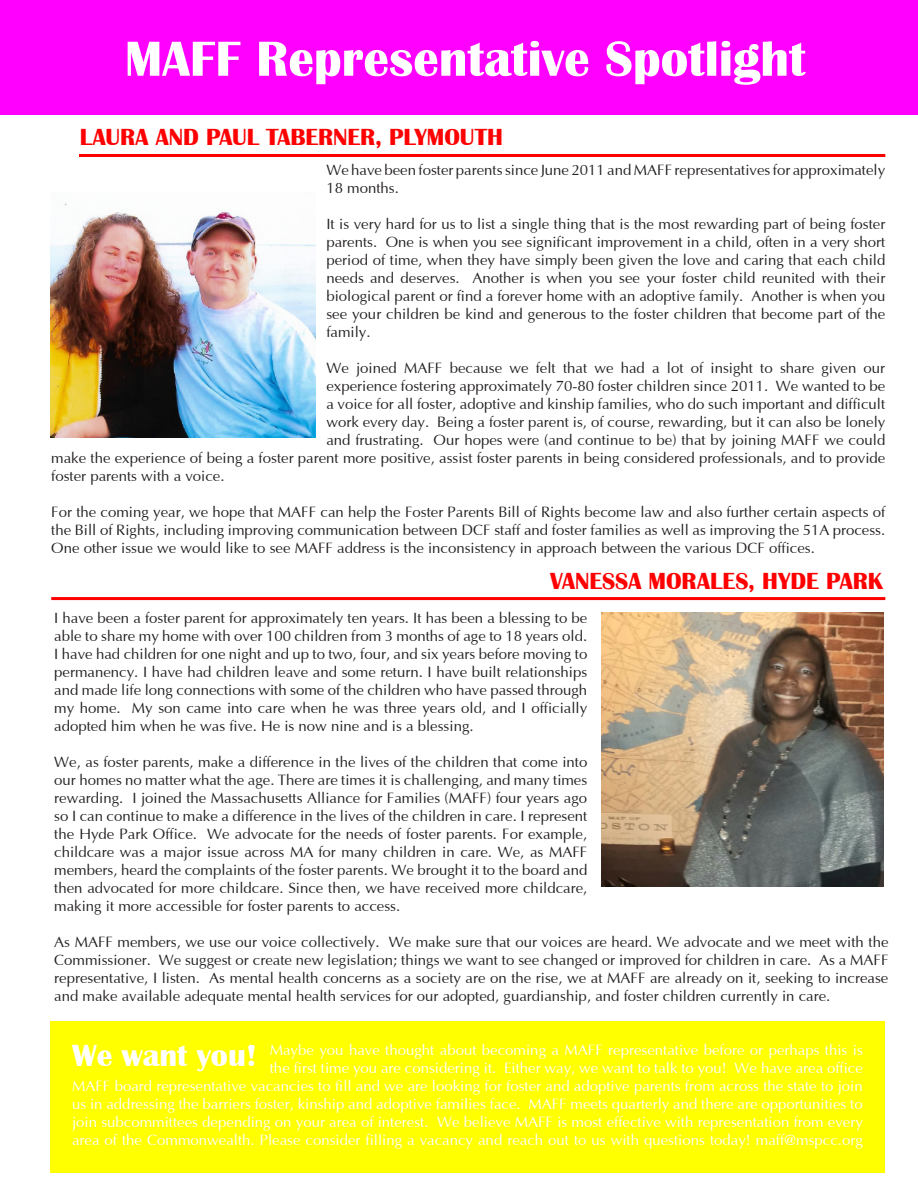
<style>
.page{position:relative;width:918px;height:1188px;background:#fff}
.page>*{position:absolute;margin:0;border:0;box-sizing:border-box;transform-origin:0 0}
.t1{font:700 51px "Britannic";color:#fff}
.t2{font:700 31.5px "Britannic";color:#fff}
.t3{font:700 24px "Britannic";color:#f00}
.t4{font:15px/18px "Optima";color:#231f20;text-align:justify}
.t5{font:15px/18px "Optima";color:#fff;text-align:right}
</style>
<div class="page">
<div style="left:50px;top:1021px;width:835px;height:152px;background:#ff0"></div>
<img style="left:50px;top:203px;width:266px;height:235px">
<div style="left:0;top:0;width:918px;height:115px;background:#f0f"></div>
<img style="left:602px;top:612px;width:281px;height:274px">
<hr style="left:51px;top:597px;width:834px;height:3px;background:#f00">
<hr style="left:79px;top:154px;width:806px;height:3px;background:#f00">
<h1 class="t1" style="left:125px;top:41px;width:682px">MAFF Representative Spotlight</h1>
<h3 class="t3" style="left:80px;top:128px;width:425px">LAURA AND PAUL TABERNER, PLYMOUTH</h3>
<p class="t4" style="left:326px;top:162px;width:560px">We have been foster parents since June 2011 and MAFF representatives for approximately<br>18 months.</p>
<p class="t4" style="left:326px;top:216px;width:561px">It is very hard for us to list a single thing that is the most rewarding part of being foster parents. One is when you see significant improvement in a child, often in a very short period of time, when they have simply been given the love and caring that each child needs and deserves. Another is when you see your foster child reunited with their biological parent or find a forever home with an adoptive family. Another is when you see your children be kind and generous to the foster children that become part of the family.</p>
<p class="t4" style="left:326px;top:360px;width:560px">We joined MAFF because we felt that we had a lot of insight to share given our</p>
<p class="t4" style="left:326px;top:378px;width:560px">experience fostering approximately 70-80 foster children since 2011. We wanted to be</p>
<p class="t4" style="left:326px;top:396px;width:560px">a voice for all foster, adoptive and kinship families, who do such important and difficult</p>
<p class="t4" style="left:326px;top:414px;width:561px">work every day. Being a foster parent is, of course, rewarding, but it can also be lonely</p>
<p class="t4" style="left:326px;top:432px;width:561px">and frustrating. Our hopes were (and continue to be) that by joining MAFF we could</p>
<p class="t4" style="left:51px;top:450px;width:836px">make the experience of being a foster parent more positive, assist foster parents in being considered professionals, and to provide</p>
<p class="t4" style="left:51px;top:468px;width:175px">foster parents with a voice.</p>
<p class="t4" style="left:51px;top:504px;width:836px">For the coming year, we hope that MAFF can help the Foster Parents Bill of Rights become law and also further certain aspects of the Bill of Rights, including improving communication between DCF staff and foster families as well as improving the 51A process.<br>One other issue we would like to see MAFF address is the inconsistency in approach between the various DCF offices.</p>
<h3 class="t3" style="left:550px;top:573px;width:335px">VANESSA MORALES, HYDE PARK</h3>
<p class="t4" style="left:54px;top:611px;width:535px">I have been a foster parent for approximately ten years. It has been a blessing to be able to share my home with over 100 children from 3 months of age to 18 years old.<br>I have had children for one night and up to two, four, and six years before moving to permanency. I have had children leave and some return. I have built relationships and made life long connections with some of the children who have passed through my home. My son came into care when he was three years old, and I officially adopted him when he was five. He is now nine and is a blessing.</p>
<p class="t4" style="left:54px;top:755px;width:535px">We, as foster parents, make a difference in the lives of the children that come into our homes no matter what the age. There are times it is challenging, and many times rewarding. I joined the Massachusetts Alliance for Families (MAFF) four years ago so I can continue to make a difference in the lives of the children in care. I represent the Hyde Park Office. We advocate for the needs of foster parents. For example, childcare was a major issue across MA for many children in care. We, as MAFF members, heard the complaints of the foster parents. We brought it to the board and then advocated for more childcare. Since then, we have received more childcare, making it more accessible for foster parents to access.</p>
<p class="t4" style="left:54px;top:935px;width:836px">As MAFF members, we use our voice collectively. We make sure that our voices are heard. We advocate and we meet with the Commissioner. We suggest or create new legislation; things we want to see changed or improved for children in care. As a MAFF representative, I listen. As mental health concerns as a society are on the rise, we at MAFF are already on it, seeking to increase and make available adequate mental health services for our adopted, guardianship, and foster children currently in care.</p>
<p class="t5" style="left:72px;top:1043px;width:792px">Maybe you have thought about becoming a MAFF representative before or perhaps this is<br>the first time you are considering it. Either way, we want to talk to you! We have area office<br>MAFF board representative vacancies to fill and we are looking for foster and adoptive parents from across the state to join us in addressing the barriers foster, kinship and adoptive families face. MAFF meets quarterly and there are opportunities to join subcommittees depending on your area of interest. We believe MAFF is most effective with representation from every area of the Commonwealth. Please consider filling a vacancy and reach out to us with questions today! maff@mspcc.org</p>
<h2 class="t2" style="left:72px;top:1044px;width:187px">We want you!</h2>
</div>
